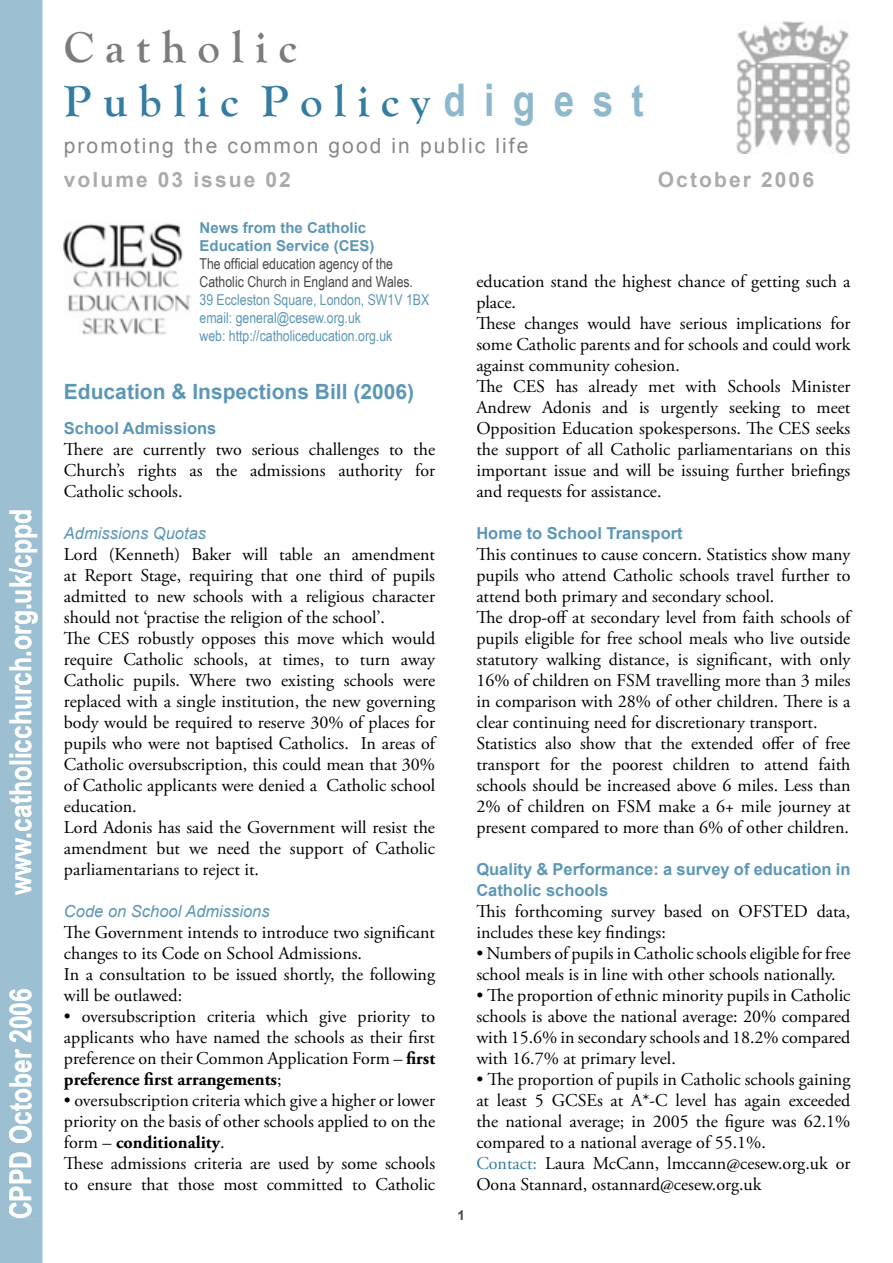
<style>
.page{position:relative;width:893px;height:1263px;background:#fff}
.page>*{position:absolute;margin:0;border:0;box-sizing:border-box;transform-origin:0 0}
.t1{font:700 45px/54px "Goudy Old Style T";color:#347da2}
.t2{font:700 30px "Arial Narrow";color:#fff}
.t3{font:21px "Arial";letter-spacing:.1em;color:#888}
.t4{font:700 21px "Arial";color:#5d97b5}
.t5{font:700 21px "Arial";letter-spacing:.1em;color:#ababab}
.t6{font:18px/21px "Adobe Garamond Pro";color:#000}
.t7{font:700 16.5px/21px "Arial";color:#5d97b5}
.t8{font:italic 16.5px "Arial";color:#5d97b5}
.t9{font:15px/18px "Arial Narrow";color:#5d97b5}
.t10{font:15px/18px "Arial Narrow";color:#474848}
.t11{font:700 15px/18px "Arial";color:#5d97b5}
.t12{font:700 13.5px "Arial";color:#474848}
.s1{color:#7b7c7c}
.s2{font-family:"Arial Narrow";color:#8fb8cc}
.s3{font-weight:700}
.s4{color:#347da2}
</style>
<div class="page">
<div style="left:0;top:0;width:43px;height:1263px;background:#9cc0d2"></div>
<div style="left:9px;top:511px;width:28px;height:707px;background:#9cc0d2"></div>
<img style="left:736px;top:21px;width:114px;height:132px">
<img style="left:64px;top:223px;width:127px;height:112px">
<h2 class="t2" style="left:-2px;top:895px;width:388px;rotate:-90deg">www.catholicchurch.org.uk/cppd</h2>
<h2 class="t2" style="left:-2px;top:1219px;width:233px;rotate:-90deg">CPPD October 2006</h2>
<h1 class="t1" style="left:64px;top:20px;width:582px"><span class="s1">C a t h o l i c<br></span>P u b l i c P o l i c y <span class="s2">d i g e s t</span></h1>
<p class="t3" style="left:64px;top:132px;width:466px">promoting the common good in public life</p>
<p class="t5" style="left:64px;top:166px;width:229px">volume 03 issue 02</p>
<p class="t5" style="left:658px;top:166px;width:158px">October 2006</p>
<p class="t11" style="left:199px;top:219px;width:177px">News from the Catholic<br>Education Service (CES)</p>
<p class="t10" style="left:199px;top:254px;width:215px">The official education agency of the<br>Catholic Church in England and Wales.</p>
<p class="t9" style="left:199px;top:290px;width:231px">39 Eccleston Square, London, SW1V 1BX email: general@cesew.org.uk<br>web: http://catholiceducation.org.uk</p>
<p class="t4" style="left:64px;top:378px;width:352px">Education &amp; Inspections Bill (2006)</p>
<p class="t7" style="left:64px;top:418px;width:154px">School Admissions</p>
<p class="t6" style="left:64px;top:439px;width:373px;text-align:justify">There are currently two serious challenges to the Church’s rights as the admissions authority for Catholic schools.</p>
<p class="t8" style="left:64px;top:522px;width:144px">Admissions Quotas</p>
<p class="t6" style="left:64px;top:544px;width:373px">Lord (Kenneth) Baker will table an amendment at Report Stage, requiring that one third of pupils admitted to new schools with a religious character should not ‘practise the religion of the school’.<br>The CES robustly opposes this move which would require Catholic schools, at times, to turn away Catholic pupils. Where two existing schools were replaced with a single institution, the new governing body would be required to reserve 30% of places for pupils who were not baptised Catholics. In areas of Catholic oversubscription, this could mean that 30% of Catholic applicants were denied a Catholic school education.<br>Lord Adonis has said the Government will resist the amendment but we need the support of Catholic parliamentarians to reject it.</p>
<p class="t8" style="left:64px;top:900px;width:207px">Code on School Admissions</p>
<p class="t6" style="left:64px;top:922px;width:373px">The Government intends to introduce two significant changes to its Code on School Admissions.<br>In a consultation to be issued shortly, the following will be outlawed:</p>
<p class="t6" style="left:64px;top:1006px;width:373px;text-align:justify">• oversubscription criteria which give priority to applicants who have named the schools as their first preference on their Common Application Form – <span class="s3">first preference first arrangements</span>;</p>
<p class="t6" style="left:64px;top:1090px;width:373px">• oversubscription criteria which give a higher or lower priority on the basis of other schools applied to on the form – <span class="s3">conditionality</span>.<br>These admissions criteria are used by some schools to ensure that those most committed to Catholic</p>
<p class="t12" style="left:458px;top:1206px;width:9px">1</p>
<p class="t6" style="left:476px;top:271px;width:376px">education stand the highest chance of getting such a place.<br>These changes would have serious implications for some Catholic parents and for schools and could work against community cohesion.<br>The CES has already met with Schools Minister Andrew Adonis and is urgently seeking to meet Opposition Education spokespersons. The CES seeks the support of all Catholic parliamentarians on this important issue and will be issuing further briefings and requests for assistance.</p>
<p class="t7" style="left:476px;top:523px;width:208px">Home to School Transport</p>
<p class="t6" style="left:476px;top:544px;width:376px">This continues to cause concern. Statistics show many pupils who attend Catholic schools travel further to attend both primary and secondary school.<br>The drop-off at secondary level from faith schools of pupils eligible for free school meals who live outside statutory walking distance, is significant, with only 16% of children on FSM travelling more than 3 miles in comparison with 28% of other children. There is a clear continuing need for discretionary transport.<br>Statistics also show that the extended offer of free transport for the poorest children to attend faith schools should be increased above 6 miles. Less than 2% of children on FSM make a 6+ mile journey at present compared to more than 6% of other children.</p>
<p class="t7" style="left:476px;top:859px;width:376px">Quality &amp; Performance: a survey of education in<br>Catholic schools</p>
<p class="t6" style="left:476px;top:901px;width:376px">This forthcoming survey based on OFSTED data, includes these key findings:</p>
<p class="t6" style="left:476px;top:943px;width:376px">• Numbers of pupils in Catholic schools eligible for free school meals is in line with other schools nationally.</p>
<p class="t6" style="left:476px;top:985px;width:376px;text-align:justify">• The proportion of ethnic minority pupils in Catholic schools is above the national average: 20% compared with 15.6% in secondary schools and 18.2% compared with 16.7% at primary level.</p>
<p class="t6" style="left:476px;top:1069px;width:376px">• The proportion of pupils in Catholic schools gaining at least 5 GCSEs at A*-C level has again exceeded the national average; in 2005 the figure was 62.1% compared to a national average of 55.1%.<br><span class="s4">Contact:</span> Laura McCann, lmccann@cesew.org.uk or Oona Stannard, ostannard@cesew.org.uk</p>
</div>
